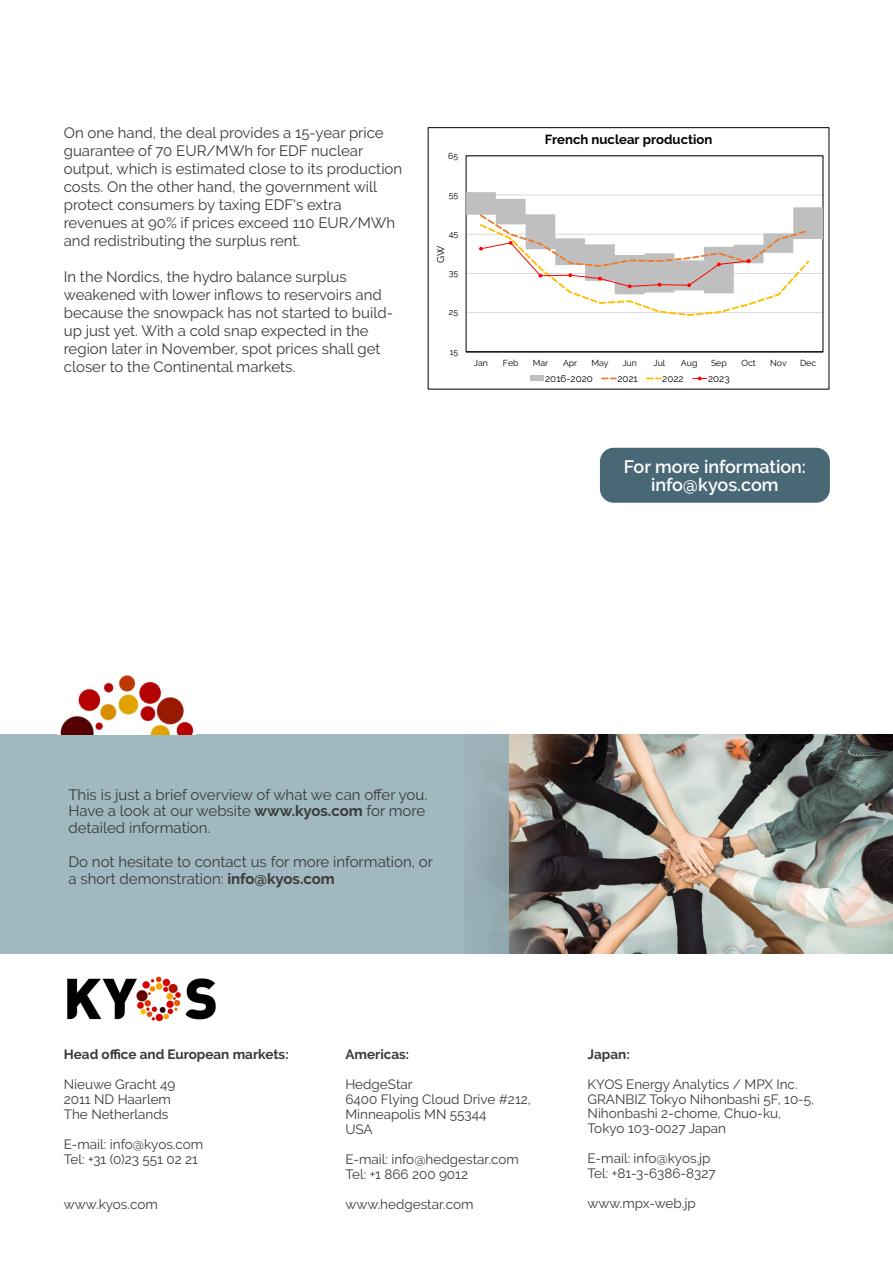
<style>
.page{position:relative;width:893px;height:1263px;background:#fff}
.page>*{position:absolute;margin:0;border:0;box-sizing:border-box;transform-origin:0 0}
.t1{font:600 18px/18px "Raleway";color:#fff;text-align:center}
.t2{font:15px/18px "Raleway";color:#3a3a3a}
.t3{font:13.5px/15px "Raleway";color:#3a3a3a}
.t4{font:700 13.5px "Raleway";color:#3a3a3a}
.t5{font:700 13.05px "Raleway";color:#000}
.t6{font:9.9px "Raleway";color:#000}
.t7{font:9.75px "Raleway";color:#000}
.t8{font:8.7px "Raleway";color:#000}
.s1{font-weight:700}
</style>
<div class="page">
<div style="left:600px;top:448px;width:230px;height:55px;background:#496876;border-radius:14px"></div>
<img style="left:67px;top:976px;width:149px;height:46px">
<img style="left:509px;top:734px;width:384px;height:219px">
<div style="left:0;top:734px;width:509px;height:220px;background:#a0b8c0"></div>
<img style="left:60px;top:675px;width:134px;height:59px">
<div style="left:466px;top:156px;width:357px;height:196px;border:1px solid #000"></div>
<hr style="left:466px;top:352px;width:357px;height:1px;background:#000">
<svg style="left:466px;top:192px;width:357px;height:123px"></svg>
<div style="left:530px;top:376px;width:14px;height:5px;background:#bfbfbf"></div>
<svg style="left:602px;top:378px;width:14px;height:1px"></svg>
<svg style="left:646px;top:378px;width:15px;height:1px"></svg>
<svg style="left:693px;top:377px;width:14px;height:3px"></svg>
<div style="left:428px;top:127px;width:401px;height:262px;border:1px solid #000"></div>
<p class="t2" style="left:64px;top:124px;width:340px">On one hand, the deal provides a 15-year price guarantee of 70 EUR/MWh for EDF nuclear output, which is estimated close to its production costs. On the other hand, the government will protect consumers by taxing EDF's extra revenues at 90% if prices exceed 110 EUR/MWh and redistributing the surplus rent.</p>
<p class="t2" style="left:64px;top:268px;width:331px">In the Nordics, the hydro balance surplus weakened with lower inflows to reservoirs and because the snowpack has not started to build&shy;up just yet. With a cold snap expected in the region later in November, spot prices shall get closer to the Continental markets.</p>
<p class="t8" style="left:448px;top:150px;width:12px">65</p>
<p class="t8" style="left:449px;top:190px;width:11px">55</p>
<p class="t8" style="left:449px;top:229px;width:11px">45</p>
<p class="t6" style="left:435px;top:263px;width:19px;rotate:-90deg">GW</p>
<p class="t8" style="left:449px;top:268px;width:11px">35</p>
<p class="t8" style="left:449px;top:307px;width:11px">25</p>
<p class="t8" style="left:450px;top:346px;width:10px">15</p>
<p class="t5" style="left:545px;top:132px;width:169px">French nuclear production</p>
<p class="t8" style="left:474px;top:357px;width:16px">Jan</p>
<p class="t8" style="left:503px;top:357px;width:17px">Feb</p>
<p class="t8" style="left:533px;top:357px;width:17px">Mar</p>
<p class="t8" style="left:563px;top:357px;width:16px">Apr</p>
<p class="t8" style="left:591px;top:357px;width:19px">May</p>
<p class="t8" style="left:622px;top:357px;width:16px">Jun</p>
<p class="t8" style="left:653px;top:357px;width:13px">Jul</p>
<p class="t8" style="left:681px;top:357px;width:18px">Aug</p>
<p class="t8" style="left:711px;top:357px;width:17px">Sep</p>
<p class="t8" style="left:741px;top:357px;width:16px">Oct</p>
<p class="t8" style="left:770px;top:357px;width:18px">Nov</p>
<p class="t8" style="left:800px;top:357px;width:18px">Dec</p>
<p class="t7" style="left:545px;top:372px;width:49px">2016-2020</p>
<p class="t7" style="left:617px;top:372px;width:22px">2021</p>
<p class="t7" style="left:662px;top:372px;width:23px">2022</p>
<p class="t7" style="left:708px;top:372px;width:23px">2023</p>
<p class="t1" style="left:624px;top:457px;width:184px">For more information: info@kyos.com</p>
<p class="t2" style="left:68px;top:786px;width:360px;line-height:16.5px">This is just a brief overview of what we can offer you.<br>Have a look at our website <span class="s1">www.kyos.com</span> for more detailed information.</p>
<p class="t2" style="left:68px;top:854px;width:366px;line-height:16.5px">Do not hesitate to contact us for more information, or a short demonstration: <span class="s1">info@kyos.com</span></p>
<p class="t4" style="left:64px;top:1046px;width:226px">Head office and European markets:</p>
<p class="t3" style="left:64px;top:1077px;width:113px">Nieuwe Gracht 49<br>2011 ND Haarlem<br>The Netherlands</p>
<p class="t3" style="left:64px;top:1137px;width:141px">E-mail: info@kyos.com<br>Tel: +31 (0)23 551 02 21</p>
<p class="t3" style="left:64px;top:1197px;width:96px">www.kyos.com</p>
<p class="t4" style="left:345px;top:1046px;width:65px">Americas:</p>
<p class="t3" style="left:345px;top:1077px;width:187px">HedgeStar<br>6400 Flying Cloud Drive #212,<br>Minneapolis MN 55344<br>USA</p>
<p class="t3" style="left:345px;top:1152px;width:175px">E-mail: info@hedgestar.com<br>Tel: +1 866 200 9012</p>
<p class="t3" style="left:345px;top:1197px;width:130px">www.hedgestar.com</p>
<p class="t4" style="left:588px;top:1046px;width:44px">Japan:</p>
<p class="t3" style="left:588px;top:1077px;width:228px">KYOS Energy Analytics / MPX Inc.<br>GRANBIZ Tokyo Nihonbashi 5F, 10-5,</p>
<p class="t3" style="left:588px;top:1105px;width:195px">Nihonbashi 2-chome, Chuo-ku,<br>Tokyo 103-0027 Japan</p>
<p class="t3" style="left:588px;top:1150px;width:130px">E-mail: info@kyos.jp<br>Tel: +81-3-6386-8327</p>
<p class="t3" style="left:588px;top:1195px;width:110px">www.mpx-web.jp</p>
</div>
